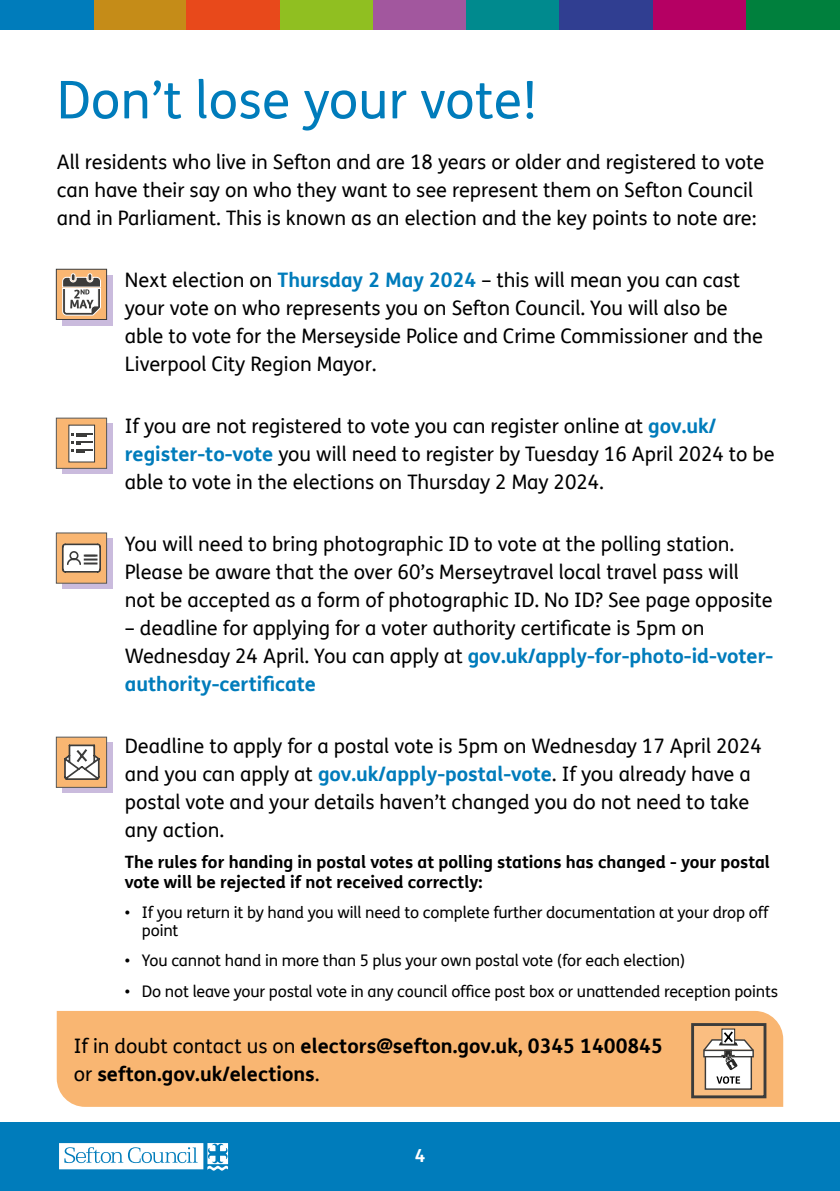
<style>
.page{position:relative;width:840px;height:1191px;background:#fff}
.page>*{position:absolute;margin:0;border:0;box-sizing:border-box;transform-origin:0 0}
.t1{font:52px "FS Me";color:#007cbb}
.t2{font:20px/28px "FS Me";color:#000}
.t3{font:700 20px/28px "FS Me";color:#000}
.t4{font:700 18px "FS Me";color:#fff}
.t5{font:700 17px/19.6px "FS Me";color:#000}
.t6{font:16px/18.4px "FS Me";letter-spacing:-.01em;color:#000}
.s1{color:#007cbb}
.s2{font-weight:700;color:#007cbb}
.s3{font-weight:400}
</style>
<div class="page">
<div style="left:0;top:1123px;width:839px;height:68px;background:#007cbb"></div>
<svg style="left:59px;top:1143px;width:169px;height:27px;background:#cbe4f0"></svg>
<div style="left:93px;top:0;width:93px;height:30px;background:#c58c18"></div>
<div style="left:186px;top:0;width:94px;height:30px;background:#e8491b"></div>
<div style="left:280px;top:0;width:93px;height:30px;background:#90bf21"></div>
<div style="left:373px;top:0;width:93px;height:30px;background:#a2579e"></div>
<div style="left:466px;top:0;width:93px;height:30px;background:#008a8e"></div>
<div style="left:559px;top:0;width:93px;height:30px;background:#303e91"></div>
<div style="left:652px;top:0;width:94px;height:30px;background:#b50063"></div>
<div style="left:746px;top:0;width:93px;height:30px;background:#00803d"></div>
<div style="left:0;top:0;width:93px;height:30px;background:#007cbb"></div>
<div style="left:57px;top:1011px;width:725px;height:95px;background:#f9b672"></div>
<div style="left:62px;top:275px;width:50px;height:50px;background:#cabbdd"></div>
<div style="left:62px;top:424px;width:50px;height:50px;background:#cabbdd"></div>
<div style="left:62px;top:538px;width:50px;height:51px;background:linear-gradient(to right,#cabbdd,#cabbdd)"></div>
<div style="left:62px;top:743px;width:50px;height:50px;background:#cabbdd"></div>
<div style="left:56px;top:417px;width:51px;height:52px;background:#f9b672;border:1px solid #575756"></div>
<div style="left:56px;top:532px;width:51px;height:51px;background:#f9b672;border:1px solid #575756"></div>
<div style="left:56px;top:736px;width:51px;height:52px;background:#f9b672;border:1px solid #575756"></div>
<div style="left:56px;top:269px;width:51px;height:51px;background:#f9b672;border:1px solid #3c3c3b"></div>
<svg style="left:61px;top:543px;width:40px;height:30px"></svg>
<svg style="left:64px;top:744px;width:36px;height:36px"></svg>
<svg style="left:68px;top:424px;width:27px;height:39px"></svg>
<svg style="left:62px;top:273px;width:39px;height:43px;background:#b5ada4"></svg>
<div style="left:690px;top:1023px;width:76px;height:75px;background:#fabe81;border:3px solid #3c3c3b"></div>
<svg style="left:721px;top:1028px;width:13px;height:1px"></svg>
<svg style="left:703px;top:1029px;width:51px;height:61px"></svg>
<h1 class="t1" style="left:57px;top:64px;width:482px">Don’t lose your vote!</h1>
<p class="t2" style="left:57px;top:148px;width:708px">All residents who live in Sefton and are 18 years or older and registered to vote can have their say on who they want to see represent them on Sefton Council and in Parliament. This is known as an election and the key points to note are:</p>
<p class="t2" style="left:125px;top:266px;width:639px;text-indent:-57px"><span class="s1">■</span> Next election on <span class="s2">Thursday 2 May 2024</span> – this will mean you can cast your vote on who represents you on Sefton Council. You will also be able to vote for the Merseyside Police and Crime Commissioner and the Liverpool City Region Mayor.</p>
<p class="t2" style="left:125px;top:412px;width:651px;text-indent:-57px"><span class="s1">■</span> If you are not registered to vote you can register online at <span class="s2">gov.uk/ register-to-vote</span> you will need to register by Tuesday 16 April 2024 to be able to vote in the elections on Thursday 2 May 2024.</p>
<p class="t2" style="left:125px;top:530px;width:649px;text-indent:-57px"><span class="s1">■</span> You will need to bring photographic ID to vote at the polling station.<br>Please be aware that the over 60’s Merseytravel local travel pass will not be accepted as a form of photographic ID. No ID? See page opposite</p>
<p class="t2" style="left:125px;top:614px;width:649px">– deadline for applying for a voter authority certificate is 5pm on<br>Wednesday 24 April. You can apply at <span class="s2">gov.uk/apply-for-photo-id-voter&shy;authority-certificate</span></p>
<p class="t2" style="left:125px;top:732px;width:638px;text-indent:-57px"><span class="s1">■</span> Deadline to apply for a postal vote is 5pm on Wednesday 17 April 2024 and you can apply at <span class="s2">gov.uk/apply-postal-vote</span>. If you already have a postal vote and your details haven’t changed you do not need to take any action.</p>
<p class="t5" style="left:125px;top:851px;width:646px">The rules for handing in postal votes at polling stations has changed - your postal vote will be rejected if not received correctly:</p>
<p class="t6" style="left:142px;top:902px;width:627px;text-indent:-17px">• If you return it by hand you will need to complete further documentation at your drop off point</p>
<p class="t6" style="left:125px;top:950px;width:561px">• You cannot hand in more than 5 plus your own postal vote (for each election)</p>
<p class="t6" style="left:125px;top:981px;width:654px">• Do not leave your postal vote in any council office post box or unattended reception points</p>
<p class="t3" style="left:74px;top:1031px;width:590px"><span class="s3">If in doubt contact us on</span> electors@sefton.gov.uk, 0345 1400845 <span class="s3">or</span> sefton.gov.uk/elections<span class="s3">.</span></p>
<p class="t4" style="left:414px;top:1141px;width:12px">4</p>
</div>
